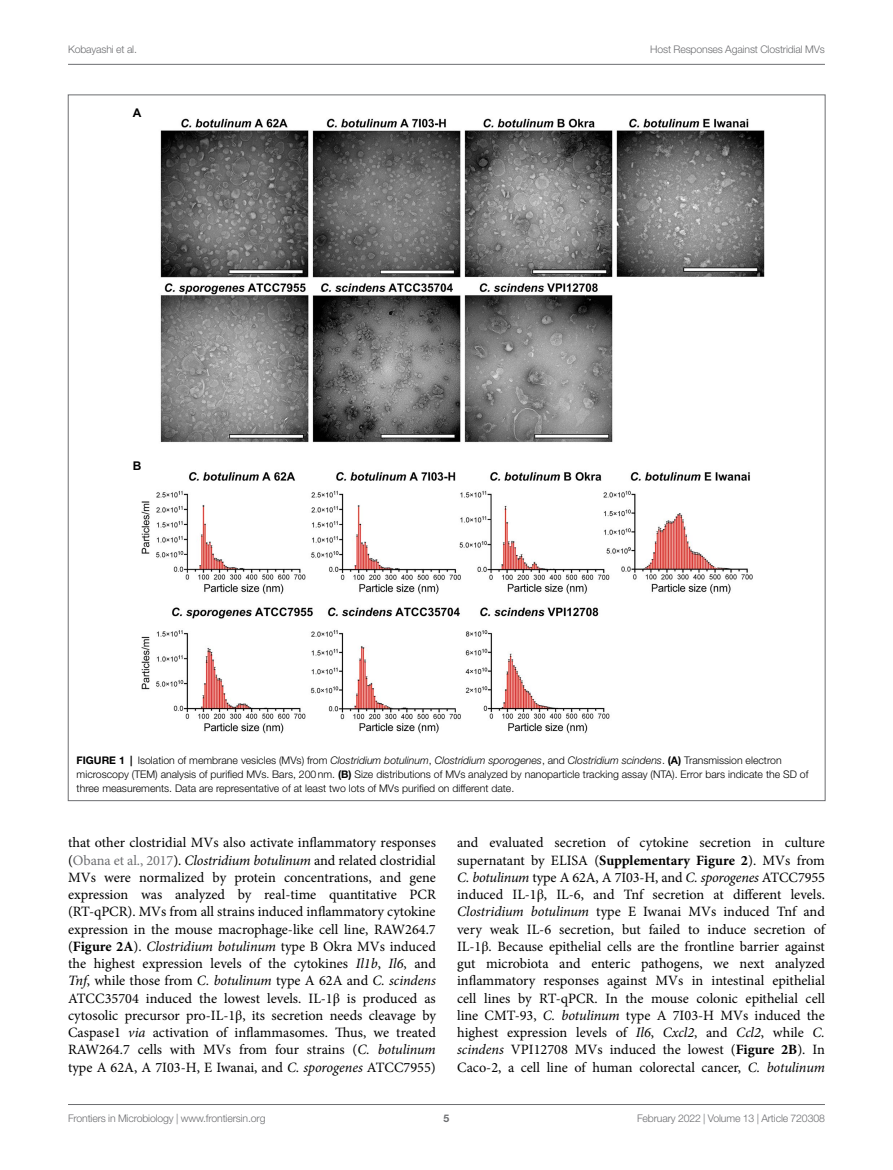
<style>
.page{position:relative;width:893px;height:1170px;background:#fff}
.page>*{position:absolute;margin:0;border:0;box-sizing:border-box;transform-origin:0 0}
.TEXT_FLUSH{font:14.25px/17.2px "Minion Pro";color:#000;text-align:justify}
.t1{font:700 12px "Arial";color:#000}
.FIG_LEG{font:300 10.5px/14.2px "Helvetica Neue LT Std";color:#000}
.t2{font:300 10.5px "Helvetica Neue LT Std";letter-spacing:-.015em;color:#6d6e71}
.t3{font:700 10.5px "Helvetica Neue LT Std";color:#6d6e71}
.s1{font-weight:700}
.s2{font-style:italic}
.s3{color:#6d6e71}
.s4{font-family:"STIX General"}
</style>
<div class="page">
<hr style="left:68px;top:64px;width:757px;height:1px;background:#6d6e71">
<hr style="left:68px;top:1104px;width:757px;height:1px;background:#6d6e71">
<img style="left:141px;top:118px;width:624px;height:616px">
<p class="t2" style="left:68px;top:42px;width:70px">Kobayashi et al.</p>
<p class="t2" style="left:650px;top:42px;width:176px">Host Responses Against Clostridial MVs</p>
<p class="t1" style="left:133px;top:105px;width:10px">A</p>
<p class="t1" style="left:133px;top:457px;width:10px">B</p>
<p class="FIG_LEG" style="left:77px;top:752px;width:733px"><span class="s1">FIGURE 1 |</span> Isolation of membrane vesicles (MVs) from <span class="s2">Clostridium botulinum</span>, <span class="s2">Clostridium sporogenes</span>, and <span class="s2">Clostridium scindens</span>. <span class="s1">(A)</span> Transmission electron microscopy (TEM) analysis of purified MVs. Bars, 200nm. <span class="s1">(B)</span> Size distributions of MVs analyzed by nanoparticle tracking assay (NTA). Error bars indicate the SD of three measurements. Data are representative of at least two lots of MVs purified on different date.</p>
<p class="TEXT_FLUSH" style="left:68px;top:834px;width:369px">that other clostridial MVs also activate inflammatory responses (<span class="s3">Obana et al., 2017</span>). <span class="s2">Clostridium botulinum</span> and related clostridial MVs were normalized by protein concentrations, and gene expression was analyzed by real-time quantitative PCR (RT-qPCR). MVs from all strains induced inflammatory cytokine expression in the mouse macrophage-like cell line, RAW264.7 (<span class="s1">Figure 2A</span>). <span class="s2">Clostridium botulinum</span> type B Okra MVs induced the highest expression levels of the cytokines <span class="s2">Il1b</span>, <span class="s2">Il6</span>, and <span class="s2">Tnf</span>, while those from <span class="s2">C. botulinum</span> type A 62A and <span class="s2">C. scindens </span>ATCC35704 induced the lowest levels. IL-1<span class="s4">β</span> is produced as cytosolic precursor pro-IL-1<span class="s4">β</span>, its secretion needs cleavage by Caspase1 <span class="s2">via</span> activation of inflammasomes. Thus, we treated RAW264.7 cells with MVs from four strains (<span class="s2">C. botulinum </span>type A 62A, A 7I03-H, E Iwanai, and <span class="s2">C. sporogenes</span> ATCC7955)</p>
<p class="TEXT_FLUSH" style="left:457px;top:834px;width:369px">and evaluated secretion of cytokine secretion in culture supernatant by ELISA (<span class="s1">Supplementary Figure 2</span>). MVs from <span class="s2">C. botulinum</span> type A 62A, A 7I03-H, and <span class="s2">C. sporogenes</span> ATCC7955 induced IL-1<span class="s4">β</span>, IL-6, and Tnf secretion at different levels.<br><span class="s2">Clostridium botulinum</span> type E Iwanai MVs induced Tnf and very weak IL-6 secretion, but failed to induce secretion of IL-1<span class="s4">β</span>. Because epithelial cells are the frontline barrier against gut microbiota and enteric pathogens, we next analyzed inflammatory responses against MVs in intestinal epithelial cell lines by RT-qPCR. In the mouse colonic epithelial cell line CMT-93, <span class="s2">C. botulinum</span> type A 7I03-H MVs induced the highest expression levels of <span class="s2">Il6</span>, <span class="s2">Cxcl2</span>, and <span class="s2">Ccl2</span>, while <span class="s2">C. scindens</span> VPI12708 MVs induced the lowest (<span class="s1">Figure 2B</span>). In Caco-2, a cell line of human colorectal cancer, <span class="s2">C. botulinum</span></p>
<p class="t2" style="left:68px;top:1111px;width:199px">Frontiers in Microbiology | www.frontiersin.org</p>
<p class="t3" style="left:444px;top:1111px;width:7px">5</p>
<p class="t2" style="left:637px;top:1111px;width:189px">February 2022 | Volume 13 | Article 720308</p>
</div>
